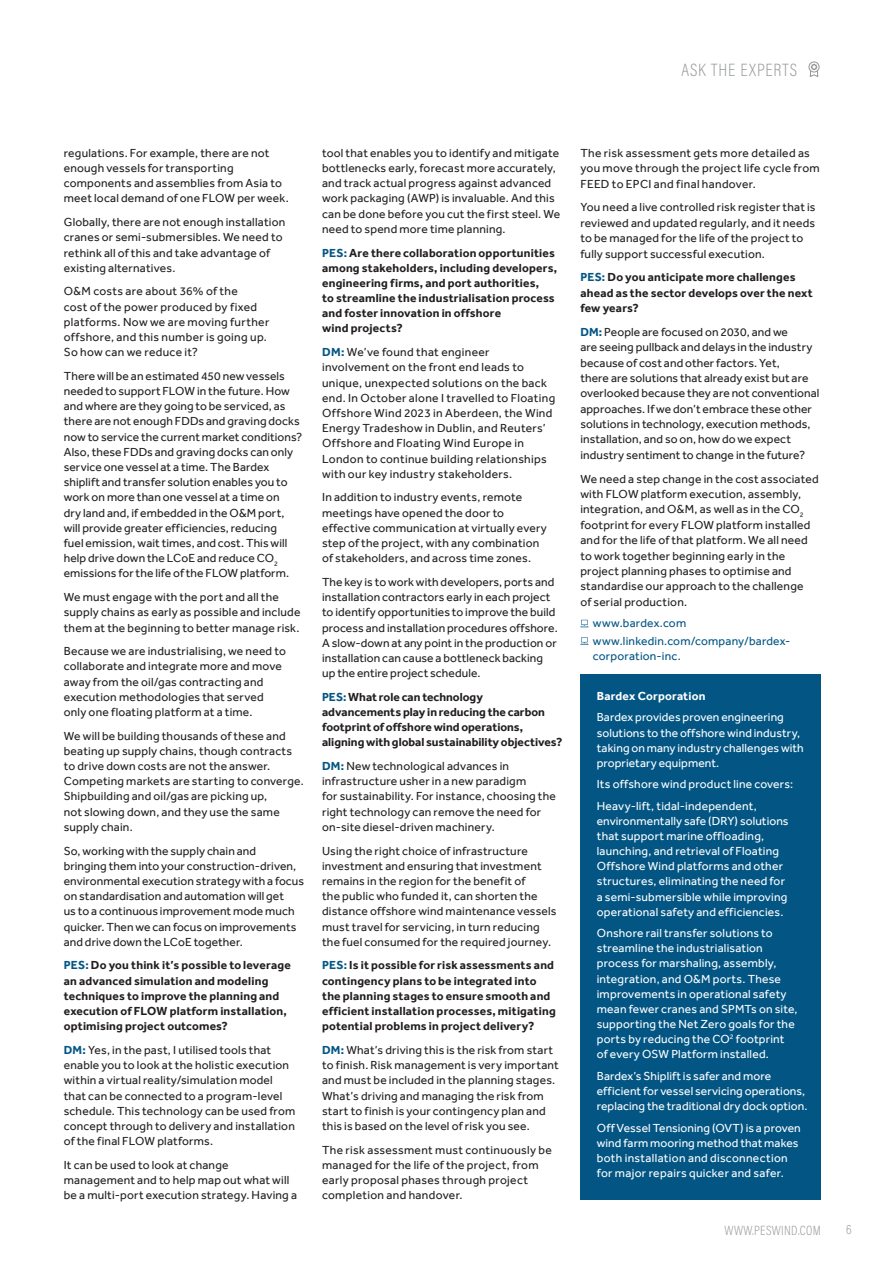
<style>
.page{position:relative;width:893px;height:1263px;background:#fff}
.page>*{position:absolute;margin:0;border:0;box-sizing:border-box;transform-origin:0 0}
.Page_head_2015{font:200 18px "Acumin Pro Cond";letter-spacing:.06em;color:#939598}
.t1{font:200 13.5px "Acumin Pro Cond";letter-spacing:.025em;color:#939598}
.Body_Copy_2015{font:12px/15.1px "Effra";letter-spacing:.015em;color:#231f20}
.Body_Copy_2015-2{font:12px/15.1px "Effra";letter-spacing:.015em;color:#fff}
.Body_Copy_2015-3{font:700 12px/15.1px "Effra";letter-spacing:.015em;color:#231f20}
.Body_Copy_2015-4{font:12px/15.3px "Effra";letter-spacing:.015em;color:#035684}
.Body_Copy_2015-5{font:700 12px "Effra";letter-spacing:.015em;color:#fff}
.s1{color:#035684}
.s2{font-weight:700;color:#035684}
</style>
<div class="page">
<svg style="left:580px;top:620px;width:8px;height:7px"></svg>
<svg style="left:580px;top:637px;width:8px;height:8px"></svg>
<div style="left:809px;top:62px;width:10px;height:10px;border:1px solid #939598;border-radius:50%"></div>
<svg style="left:809px;top:63px;width:10px;height:14px"></svg>
<div style="left:580px;top:674px;width:241px;height:525px;background:#035684"></div>
<p class="Page_head_2015" style="left:681px;top:58px;width:117px">ASK THE EXPERTS</p>
<p class="Body_Copy_2015" style="left:64px;top:145px;width:226px">regulations. For example, there are not enough vessels for transporting components and assemblies from Asia to meet local demand of one FLOW per week.</p>
<p class="Body_Copy_2015" style="left:64px;top:214px;width:223px">Globally, there are not enough installation cranes or semi-submersibles. We need to rethink all of this and take advantage of existing alternatives.</p>
<p class="Body_Copy_2015" style="left:64px;top:284px;width:207px">O&amp;M costs are about 36% of the<br>cost of the power produced by fixed platforms. Now we are moving further offshore, and this number is going up.<br>So how can we reduce it?</p>
<p class="Body_Copy_2015" style="left:64px;top:368px;width:240px">There will be an estimated 450 new vessels needed to support FLOW in the future. How and where are they going to be serviced, as there are not enough FDDs and graving docks now to service the current market conditions?<br>Also, these FDDs and graving docks can only service one vessel at a time. The Bardex shiplift and transfer solution enables you to work on more than one vessel at a time on<br>dry land and, if embedded in the O&amp;M port, will provide greater efficiencies, reducing<br>fuel emission, wait times, and cost. This will help drive down the LCoE and reduce CO<sub>2 </sub>emissions for the life of the FLOW platform.</p>
<p class="Body_Copy_2015" style="left:64px;top:589px;width:238px">We must engage with the port and all the supply chains as early as possible and include them at the beginning to better manage risk.</p>
<p class="Body_Copy_2015" style="left:64px;top:643px;width:224px">Because we are industrialising, we need to collaborate and integrate more and move away from the oil/gas contracting and execution methodologies that served only one floating platform at a time.</p>
<p class="Body_Copy_2015" style="left:64px;top:728px;width:242px">We will be building thousands of these and beating up supply chains, though contracts to drive down costs are not the answer.<br>Competing markets are starting to converge.<br>Shipbuilding and oil/gas are picking up,<br>not slowing down, and they use the same supply chain.</p>
<p class="Body_Copy_2015" style="left:64px;top:843px;width:242px">So, working with the supply chain and<br>bringing them into your construction-driven, environmental execution strategy with a focus on standardisation and automation will get<br>us to a continuous improvement mode much quicker. Then we can focus on improvements and drive down the LCoE together.</p>
<p class="Body_Copy_2015-3" style="left:64px;top:958px;width:228px"><span class="s1">PES:</span> Do you think it’s possible to leverage an advanced simulation and modeling techniques to improve the planning and execution of FLOW platform installation, optimising project outcomes?</p>
<p class="Body_Copy_2015" style="left:64px;top:1042px;width:233px"><span class="s2">DM:</span> Yes, in the past, I utilised tools that enable you to look at the holistic execution within a virtual reality/simulation model that can be connected to a program-level schedule. This technology can be used from concept through to delivery and installation of the final FLOW platforms.</p>
<p class="Body_Copy_2015" style="left:64px;top:1157px;width:235px">It can be used to look at change management and to help map out what will be a multi-port execution strategy. Having a</p>
<p class="Body_Copy_2015" style="left:322px;top:145px;width:240px">tool that enables you to identify and mitigate bottlenecks early, forecast more accurately, and track actual progress against advanced work packaging (AWP) is invaluable. And this can be done before you cut the first steel. We need to spend more time planning.</p>
<p class="Body_Copy_2015-3" style="left:322px;top:245px;width:237px"><span class="s1">PES:</span> Are there collaboration opportunities among stakeholders, including developers, engineering firms, and port authorities,<br>to streamline the industrialisation process and foster innovation in offshore<br>wind projects?</p>
<p class="Body_Copy_2015" style="left:322px;top:344px;width:235px"><span class="s2">DM:</span> We’ve found that engineer involvement on the front end leads to unique, unexpected solutions on the back end. In October alone I travelled to Floating Offshore Wind 2023 in Aberdeen, the Wind Energy Tradeshow in Dublin, and Reuters’ Offshore and Floating Wind Europe in London to continue building relationships with our key industry stakeholders.</p>
<p class="Body_Copy_2015" style="left:322px;top:490px;width:226px">In addition to industry events, remote meetings have opened the door to effective communication at virtually every step of the project, with any combination of stakeholders, and across time zones.</p>
<p class="Body_Copy_2015" style="left:322px;top:574px;width:237px">The key is to work with developers, ports and installation contractors early in each project to identify opportunities to improve the build process and installation procedures offshore.<br>A slow-down at any point in the production or installation can cause a bottleneck backing up the entire project schedule.</p>
<p class="Body_Copy_2015-3" style="left:322px;top:689px;width:242px"><span class="s1">PES:</span> What role can technology advancements play in reducing the carbon footprint of offshore wind operations, aligning with global sustainability objectives?</p>
<p class="Body_Copy_2015" style="left:322px;top:758px;width:235px"><span class="s2">DM:</span> New technological advances in infrastructure usher in a new paradigm<br>for sustainability. For instance, choosing the right technology can remove the need for on-site diesel-driven machinery.</p>
<p class="Body_Copy_2015" style="left:322px;top:843px;width:236px">Using the right choice of infrastructure investment and ensuring that investment remains in the region for the benefit of<br>the public who funded it, can shorten the distance offshore wind maintenance vessels must travel for servicing, in turn reducing the fuel consumed for the required journey.</p>
<p class="Body_Copy_2015-3" style="left:322px;top:958px;width:235px"><span class="s1">PES:</span> Is it possible for risk assessments and contingency plans to be integrated into the planning stages to ensure smooth and efficient installation processes, mitigating potential problems in project delivery?</p>
<p class="Body_Copy_2015" style="left:322px;top:1042px;width:238px"><span class="s2">DM:</span> What’s driving this is the risk from start to finish. Risk management is very important and must be included in the planning stages.<br>What’s driving and managing the risk from start to finish is your contingency plan and this is based on the level of risk you see.</p>
<p class="Body_Copy_2015" style="left:322px;top:1142px;width:231px">The risk assessment must continuously be managed for the life of the project, from early proposal phases through project completion and handover.</p>
<p class="Body_Copy_2015" style="left:580px;top:145px;width:241px">The risk assessment gets more detailed as you move through the project life cycle from<br>FEED to EPCI and final handover.</p>
<p class="Body_Copy_2015" style="left:580px;top:200px;width:237px">You need a live controlled risk register that is reviewed and updated regularly, and it needs to be managed for the life of the project to fully support successful execution.</p>
<p class="Body_Copy_2015-3" style="left:580px;top:270px;width:234px"><span class="s1">PES:</span> Do you anticipate more challenges ahead as the sector develops over the next few years?</p>
<p class="Body_Copy_2015" style="left:580px;top:324px;width:241px"><span class="s2">DM:</span> People are focused on 2030, and we<br>are seeing pullback and delays in the industry because of cost and other factors. Yet,<br>there are solutions that already exist but are overlooked because they are not conventional approaches. If we don’t embrace these other solutions in technology, execution methods, installation, and so on, how do we expect industry sentiment to change in the future?</p>
<p class="Body_Copy_2015" style="left:580px;top:471px;width:240px">We need a step change in the cost associated with FLOW platform execution, assembly, integration, and O&amp;M, as well as in the CO<sub>2 </sub>footprint for every FLOW platform installed and for the life of that platform. We all need to work together beginning early in the project planning phases to optimise and standardise our approach to the challenge<br>of serial production.</p>
<p class="Body_Copy_2015-4" style="left:593px;top:615px;width:95px">www.bardex.com</p>
<p class="Body_Copy_2015-4" style="left:593px;top:633px;width:199px">www.linkedin.com/company/bardex&shy;corporation-inc.</p>
<p class="Body_Copy_2015-5" style="left:597px;top:689px;width:110px">Bardex Corporation</p>
<p class="Body_Copy_2015-2" style="left:597px;top:710px;width:208px">Bardex provides proven engineering solutions to the offshore wind industry, taking on many industry challenges with proprietary equipment.</p>
<p class="Body_Copy_2015-2" style="left:597px;top:776px;width:198px">Its offshore wind product line covers:</p>
<p class="Body_Copy_2015-2" style="left:597px;top:798px;width:193px">Heavy-lift, tidal-independent, environmentally safe (DRY) solutions that support marine offloading, launching, and retrieval of Floating Offshore Wind platforms and other structures, eliminating the need for a semi-submersible while improving operational safety and efficiencies.</p>
<p class="Body_Copy_2015-2" style="left:597px;top:925px;width:202px">Onshore rail transfer solutions to streamline the industrialisation process for marshaling, assembly, integration, and O&amp;M ports. These improvements in operational safety mean fewer cranes and SPMTs on site, supporting the Net Zero goals for the ports by reducing the CO<sup>2</sup> footprint of every OSW Platform installed.</p>
<p class="Body_Copy_2015-2" style="left:597px;top:1068px;width:212px">Bardex’s Shiplift is safer and more efficient for vessel servicing operations, replacing the traditional dry dock option.</p>
<p class="Body_Copy_2015-2" style="left:597px;top:1120px;width:205px">Off Vessel Tensioning (OVT) is a proven wind farm mooring method that makes both installation and disconnection for major repairs quicker and safer.</p>
<p class="t1" style="left:724px;top:1222px;width:98px">WWW.PESWIND.COM</p>
<p class="t1" style="left:846px;top:1221px;width:7px">6</p>
</div>
